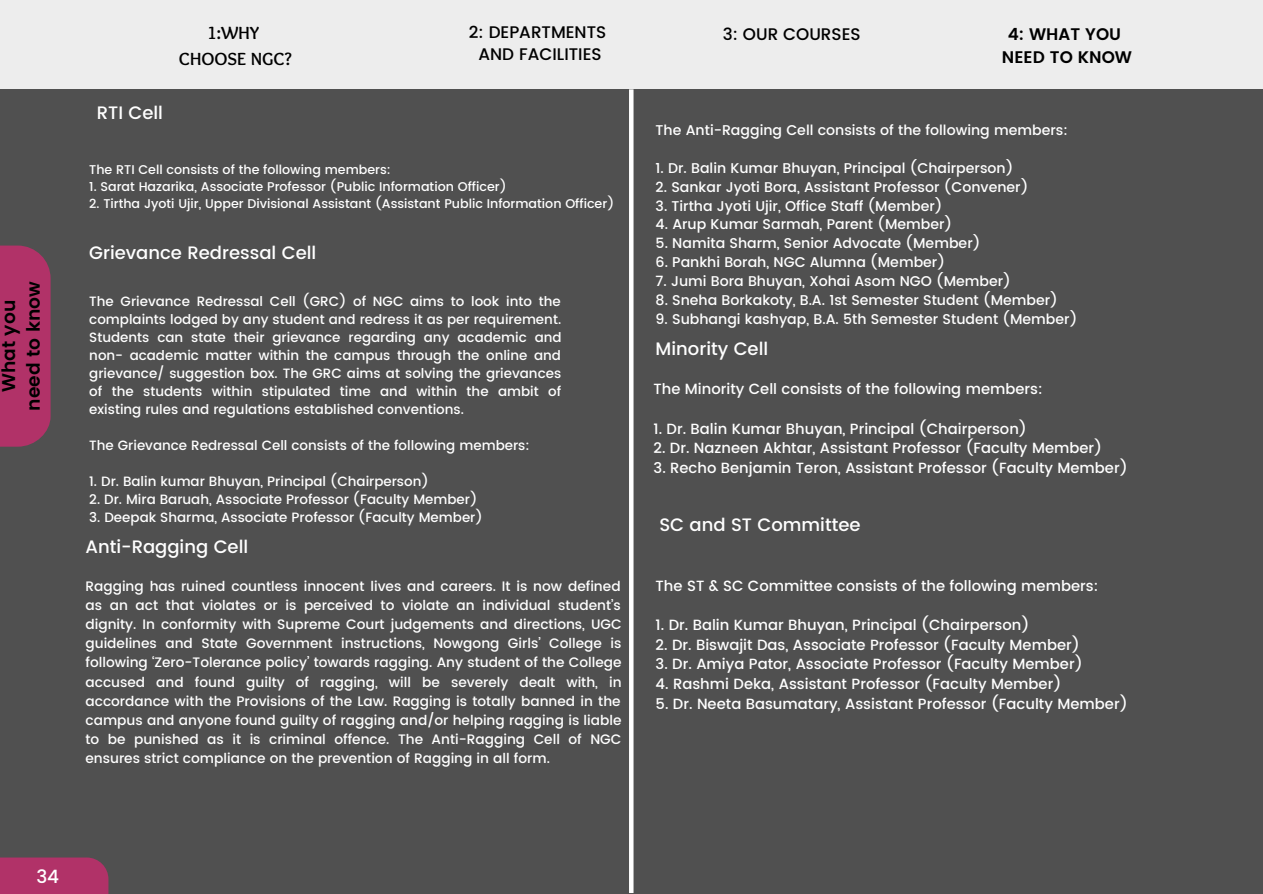
<style>
.page{position:relative;width:1263px;height:894px;background:#fff}
.page>*{position:absolute;margin:0;border:0;box-sizing:border-box;transform-origin:0 0}
.t1{font:600 18.45px/24.8px "Poppins";color:#000;text-align:center}
.t2{font:500 18.45px "Poppins";color:#fff}
.t3{font:700 18.3px/25.8px "Sukar";color:#000;text-align:center}
.t4{font:500 18px "Poppins";color:#fff}
.t5{font:500 16.8px/22.5px "Poppins";color:#000;text-align:center}
.t6{font:600 16.8px/22.5px "Poppins";color:#000;text-align:center}
.t7{font:500 14.7px "Poppins";color:#fff}
.t8{font:500 14.1px "Poppins";color:#fff}
.t9{font:500 13.65px/19px "Poppins";color:#fff;text-align:justify}
.t10{font:500 13.5px/18px "Poppins";color:#fff;text-align:justify}
.t11{font:500 12.6px "Poppins";color:#fff}
</style>
<div class="page">
<div style="left:0;top:0;width:1263px;height:893px;background:#ededed"></div>
<div style="left:0;top:89px;width:1263px;height:803px;background:#505050"></div>
<div style="left:0;top:245px;width:51px;height:201px;background:#b13268"></div>
<hr style="left:629px;top:89px;width:4px;height:803px;background:#fff">
<svg style="left:0;top:857px;width:163px;height:36px;fill:#b13268"></svg>
<h1 class="t1" style="left:-4px;top:410px;width:131px;rotate:-90deg">What you need to know</h1>
<h3 class="t4" style="left:97px;top:102px;width:68px">RTI Cell</h3>
<h2 class="t3" style="left:179px;top:21px;width:114px">1:WHY<br>CHOOSE NGC?</h2>
<p class="t5" style="left:469px;top:21px;width:139px">2: DEPARTMENTS<br>AND FACILITIES</p>
<p class="t5" style="left:723px;top:23px;width:139px">3: OUR COURSES</p>
<p class="t6" style="left:1002px;top:23px;width:132px">4: WHAT YOU<br>NEED TO KNOW</p>
<p class="t11" style="left:89px;top:162px;width:303px">The RTI Cell consists of the following members:</p>
<p class="t11" style="left:89px;top:179px;width:419px">1. Sarat Hazarika, Associate Professor (Public Information Officer)</p>
<p class="t11" style="left:89px;top:196px;width:526px">2. Tirtha Jyoti Ujir, Upper Divisional Assistant (Assistant Public Information Officer)</p>
<h3 class="t4" style="left:89px;top:242px;width:228px">Grievance Redressal Cell</h3>
<p class="t10" style="left:89px;top:292px;width:474px">The Grievance Redressal Cell (GRC) of NGC aims to look into the complaints lodged by any student and redress it as per requirement.<br>Students can state their grievance regarding any academic and non- academic matter within the campus through the online and grievance/ suggestion box. The GRC aims at solving the grievances of the students within stipulated time and within the ambit of existing rules and regulations established conventions.</p>
<p class="t10" style="left:89px;top:436px;width:442px">The Grievance Redressal Cell consists of the following members:</p>
<p class="t10" style="left:89px;top:472px;width:341px">1. Dr. Balin kumar Bhuyan, Principal (Chairperson)</p>
<p class="t10" style="left:89px;top:490px;width:390px">2. Dr. Mira Baruah, Associate Professor (Faculty Member)</p>
<p class="t10" style="left:89px;top:507px;width:395px">3. Deepak Sharma, Associate Professor (Faculty Member)</p>
<h3 class="t4" style="left:85px;top:535px;width:164px">Anti-Ragging Cell</h3>
<p class="t9" style="left:85px;top:576px;width:538px">Ragging has ruined countless innocent lives and careers. It is now defined as an act that violates or is perceived to violate an individual student’s dignity. In conformity with Supreme Court judgements and directions, UGC guidelines and State Government instructions, Nowgong Girls’ College is following ‘Zero-Tolerance policy’ towards ragging. Any student of the College accused and found guilty of ragging, will be severely dealt with, in accordance with the Provisions of the Law. Ragging is totally banned in the campus and anyone found guilty of ragging and/or helping ragging is liable to be punished as it is criminal offence. The Anti-Ragging Cell of NGC ensures strict compliance on the prevention of Ragging in all form.</p>
<p class="t8" style="left:656px;top:122px;width:414px">The Anti-Ragging Cell consists of the following members:</p>
<p class="t8" style="left:656px;top:160px;width:359px">1. Dr. Balin Kumar Bhuyan, Principal (Chairperson)</p>
<p class="t8" style="left:656px;top:178px;width:374px">2. Sankar Jyoti Bora, Assistant Professor (Convener)</p>
<p class="t8" style="left:656px;top:197px;width:288px">3. Tirtha Jyoti Ujir, Office Staff (Member)</p>
<p class="t8" style="left:656px;top:216px;width:298px">4. Arup Kumar Sarmah, Parent (Member)</p>
<p class="t8" style="left:656px;top:235px;width:326px">5. Namita Sharm, Senior Advocate (Member)</p>
<p class="t8" style="left:656px;top:254px;width:291px">6. Pankhi Borah, NGC Alumna (Member)</p>
<p class="t8" style="left:656px;top:273px;width:357px">7. Jumi Bora Bhuyan, Xohai Asom NGO (Member)</p>
<p class="t8" style="left:656px;top:291px;width:404px">8. Sneha Borkakoty, B.A. 1st Semester Student (Member)</p>
<p class="t8" style="left:656px;top:310px;width:423px">9. Subhangi kashyap, B.A. 5th Semester Student (Member)</p>
<h3 class="t4" style="left:656px;top:338px;width:114px">Minority Cell</h3>
<p class="t7" style="left:654px;top:380px;width:390px">The Minority Cell consists of the following members:</p>
<p class="t7" style="left:654px;top:420px;width:375px">1. Dr. Balin Kumar Bhuyan, Principal (Chairperson)</p>
<p class="t7" style="left:654px;top:439px;width:450px">2. Dr. Nazneen Akhtar, Assistant Professor (Faculty Member)</p>
<p class="t7" style="left:654px;top:459px;width:476px">3. Recho Benjamin Teron, Assistant Professor (Faculty Member)</p>
<h3 class="t4" style="left:659px;top:514px;width:203px">SC and ST Committee</h3>
<p class="t7" style="left:656px;top:577px;width:444px">The ST &amp; SC Committee consists of the following members:</p>
<p class="t7" style="left:656px;top:616px;width:375px">1. Dr. Balin Kumar Bhuyan, Principal (Chairperson)</p>
<p class="t7" style="left:656px;top:636px;width:426px">2. Dr. Biswajit Das, Associate Professor (Faculty Member)</p>
<p class="t7" style="left:656px;top:655px;width:428px">3. Dr. Amiya Pator, Associate Professor (Faculty Member)</p>
<p class="t7" style="left:656px;top:675px;width:407px">4. Rashmi Deka, Assistant Professor (Faculty Member)</p>
<p class="t7" style="left:656px;top:695px;width:473px">5. Dr. Neeta Basumatary, Assistant Professor (Faculty Member)</p>
<h1 class="t2" style="left:36px;top:865px;width:24px">34</h1>
</div>
